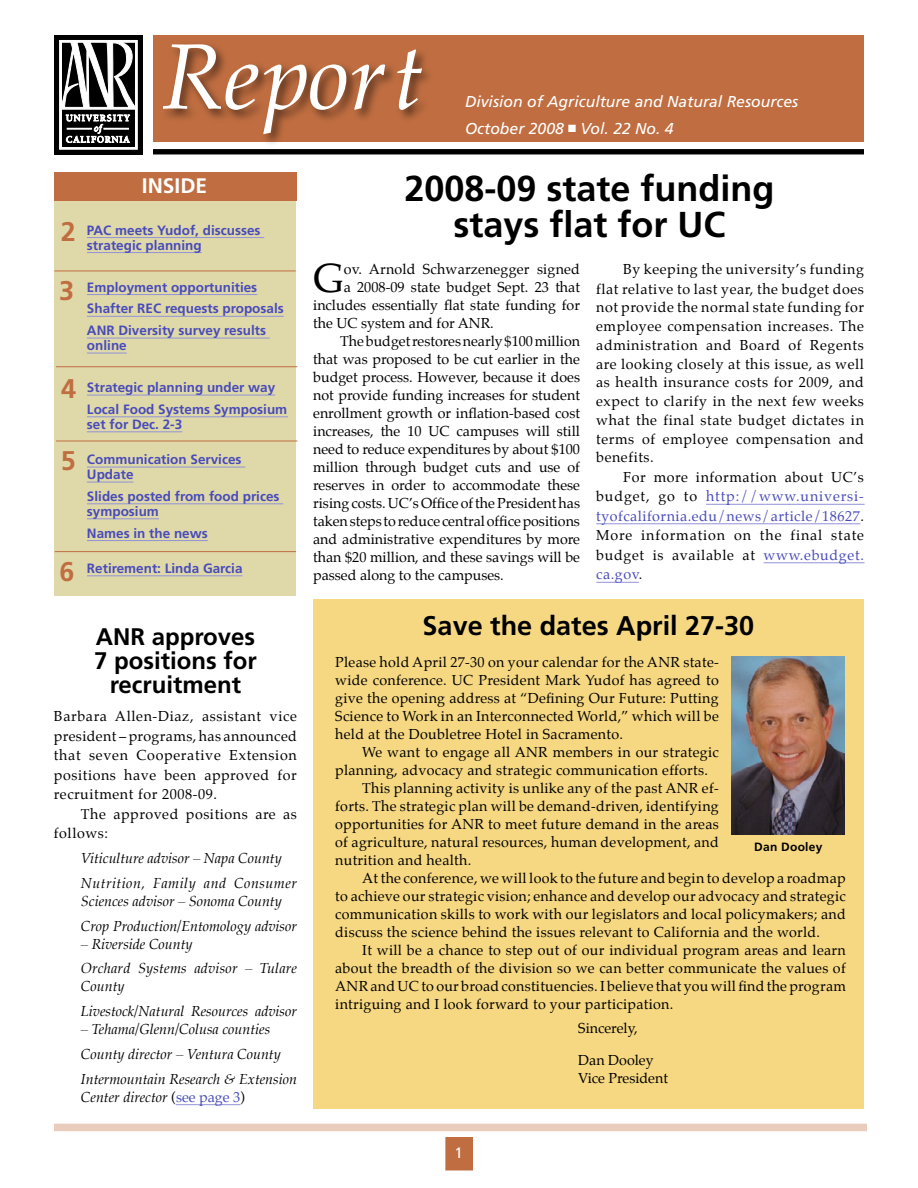
<style>
.page{position:relative;width:918px;height:1188px;background:#fff}
.page>*{position:absolute;margin:0;border:0;box-sizing:border-box;transform-origin:0 0}
.t1{font:italic 93px "Palatino";color:#fff}
.BodyTXT1{font:40.05px "Palatino";color:#000}
.Hed18{font:700 36px/36px "Frutiger";color:#000;text-align:center}
.Hed16{font:700 27px "Frutiger";color:#000}
.t2{font:700 27px "Frutiger";color:#c06e41}
.Hed14{font:700 24px/24px "Frutiger";color:#000;text-align:center}
.t3{font:700 21px "Frutiger";color:#fff}
.t4{font:italic 15.75px "Frutiger";color:#fff}
.t5{font:15px "Frutiger";color:#fff}
.BodyTXT2{font:14.25px/18px "Palatino";letter-spacing:.02em;color:#000;text-align:justify}
.BodyTXT1-2{font:14.25px/19.5px "Palatino";letter-spacing:.015em;color:#000;text-align:justify}
.BodyTXT1-3{font:italic 14.25px/18px "Palatino";color:#000}
.BodyTXT2-2{font:14.25px/19.5px "Palatino";letter-spacing:.04em;color:#000}
.BodyTXT2-3{font:14.25px "Palatino";color:#000}
.t6{font:700 13.5px/15px "Frutiger";color:#484bba}
.t7{font:700 12px "Frutiger";letter-spacing:.02em;color:#000}
.s1{color:#484bba}
.s2{font-style:normal}
.s3{font-style:normal;color:#484bba}
</style>
<div class="page">
<div style="left:446px;top:1138px;width:26px;height:32px;background:#c06e41"></div>
<div style="left:446px;top:1137px;width:27px;height:33px;border:1px solid #c06e41"></div>
<div style="left:54px;top:1124px;width:813px;height:7px;background:#e9ccbc"></div>
<div style="left:313px;top:599px;width:551px;height:509px;background:#f6d882"></div>
<div style="left:153px;top:35px;width:711px;height:107px;background:#c06e41"></div>
<div style="left:160px;top:39px;width:276px;height:110px;background:#000;opacity:.55"></div>
<div style="left:54px;top:35px;width:89px;height:120px;background:#000"></div>
<svg style="left:59px;top:40px;width:78px;height:109px"></svg>
<div style="left:153px;top:149px;width:711px;height:5px;background:#000"></div>
<div style="left:54px;top:201px;width:242px;height:395px;background:#dfd8a9"></div>
<div style="left:54px;top:172px;width:243px;height:29px;background:#c06e41"></div>
<hr style="left:54px;top:271px;width:242px;height:1px;background:#c06e41">
<hr style="left:56px;top:366px;width:241px;height:1px;background:#c06e41">
<hr style="left:87px;top:237px;width:177px;height:1px;background:#9193d6">
<hr style="left:87px;top:252px;width:115px;height:1px;background:#9193d6">
<hr style="left:87px;top:294px;width:170px;height:1px;background:#9193d6">
<hr style="left:87px;top:316px;width:197px;height:1px;background:#9193d6">
<hr style="left:87px;top:338px;width:183px;height:1px;background:#9193d6">
<hr style="left:87px;top:353px;width:40px;height:1px;background:#9193d6">
<hr style="left:87px;top:395px;width:188px;height:1px;background:#9193d6">
<hr style="left:87px;top:416px;width:201px;height:1px;background:#9193d6">
<hr style="left:87px;top:431px;width:95px;height:1px;background:#9193d6">
<hr style="left:87px;top:467px;width:158px;height:1px;background:#9193d6">
<hr style="left:87px;top:482px;width:47px;height:1px;background:#9193d6">
<hr style="left:87px;top:503px;width:196px;height:1px;background:#9193d6">
<hr style="left:87px;top:518px;width:72px;height:1px;background:#9193d6">
<hr style="left:87px;top:540px;width:121px;height:1px;background:#9193d6">
<hr style="left:87px;top:575px;width:156px;height:1px;background:#9193d6">
<hr style="left:706px;top:504px;width:159px;height:1px;background:#9193d6">
<hr style="left:596px;top:523px;width:264px;height:1px;background:#9193d6">
<hr style="left:764px;top:562px;width:101px;height:1px;background:#9193d6">
<hr style="left:596px;top:582px;width:43px;height:1px;background:#9193d6">
<hr style="left:176px;top:1104px;width:64px;height:1px;background:#9193d6">
<hr style="left:56px;top:441px;width:241px;height:1px;background:#c06e41">
<hr style="left:55px;top:551px;width:241px;height:1px;background:#c06e41">
<img style="left:732px;top:657px;width:112px;height:177px">
<p class="t1" style="left:162px;top:3px;width:263px">Report</p>
<p class="t4" style="left:465px;top:92px;width:335px">Division of Agriculture and Natural Resources</p>
<p class="t4" style="left:465px;top:119px;width:210px">October 2008 ■ Vol. 22 No. 4</p>
<p class="t2" style="left:61px;top:215px;width:17px">2</p>
<p class="t2" style="left:59px;top:275px;width:17px">3</p>
<p class="t2" style="left:61px;top:373px;width:17px">4</p>
<p class="t2" style="left:61px;top:445px;width:17px">5</p>
<p class="t2" style="left:59px;top:556px;width:17px">6</p>
<p class="t3" style="left:142px;top:174px;width:67px">INSIDE</p>
<p class="t6" style="left:87px;top:222px;width:175px">PAC meets Yudof, discusses strategic planning</p>
<p class="t6" style="left:87px;top:279px;width:172px">Employment opportunities</p>
<p class="t6" style="left:87px;top:301px;width:198px">Shafter REC requests proposals</p>
<p class="t6" style="left:87px;top:323px;width:181px">ANR Diversity survey results online</p>
<p class="t6" style="left:87px;top:380px;width:190px">Strategic planning under way</p>
<p class="t6" style="left:87px;top:402px;width:202px">Local Food Systems Symposium set for Dec. 2-3</p>
<p class="t6" style="left:87px;top:452px;width:156px">Communication Services<br>Update</p>
<p class="t6" style="left:87px;top:489px;width:194px">Slides posted from food prices symposium</p>
<p class="t6" style="left:87px;top:525px;width:122px">Names in the news</p>
<p class="t6" style="left:87px;top:561px;width:157px">Retirement: Linda Garcia</p>
<p class="Hed18" style="left:404px;top:170px;width:372px">2008-09 state funding stays flat for UC</p>
<p class="BodyTXT1" style="left:313px;top:245px;width:32px">G</p>
<p class="BodyTXT1-2" style="left:344px;top:259px;width:238px">ov. Arnold Schwarzenegger signed</p>
<p class="BodyTXT1-2" style="left:344px;top:277px;width:238px">a 2008-09 state budget Sept. 23 that</p>
<p class="BodyTXT1-2" style="left:313px;top:295px;width:268px">includes essentially flat state funding for</p>
<p class="BodyTXT1-2" style="left:313px;top:313px;width:182px">the UC system and for ANR.</p>
<p class="BodyTXT2" style="left:313px;top:332px;width:268px;text-indent:27px">The budget restores nearly $100 million that was proposed to be cut earlier in the budget process. However, because it does not provide funding increases for student enrollment growth or inflation-based cost increases, the 10 UC campuses will still need to reduce expenditures by about $100 million through budget cuts and use of reserves in order to accommodate these rising costs. UC’s Office of the President has taken steps to reduce central office positions and administrative expenditures by more than $20 million, and these savings will be passed along to the campuses.</p>
<p class="BodyTXT2" style="left:596px;top:260px;width:269px;line-height:18.9px;text-indent:27px">By keeping the university’s funding flat relative to last year, the budget does not provide the normal state funding for employee compensation increases. The administration and Board of Regents are looking closely at this issue, as well as health insurance costs for 2009, and expect to clarify in the next few weeks what the final state budget dictates in terms of employee compensation and benefits.</p>
<p class="BodyTXT2" style="left:596px;top:467px;width:269px;line-height:19.5px;text-indent:27px">For more information about UC’s budget, go to <span class="s1">http://www.universi&shy;tyofcalifornia.edu/news/article/18627</span>.<br>More information on the final state budget is available at <span class="s1">www.ebudget. ca.gov</span>.</p>
<p class="Hed14" style="left:94px;top:624px;width:164px">ANR approves<br>7 positions for recruitment</p>
<p class="BodyTXT1-2" style="left:54px;top:707px;width:244px">Barbara Allen-Diaz, assistant vice president – programs, has announced that seven Cooperative Extension positions have been approved for recruitment for 2008-09.</p>
<p class="BodyTXT2-2" style="left:54px;top:804px;width:244px;text-indent:27px">The approved positions are as follows:</p>
<p class="BodyTXT1-3" style="left:81px;top:849px;width:202px">Viticulture advisor – Napa County</p>
<p class="BodyTXT1-3" style="left:81px;top:874px;width:217px">Nutrition, Family and Consumer<br>Sciences advisor – Sonoma County</p>
<p class="BodyTXT1-3" style="left:81px;top:917px;width:218px">Crop Production/Entomology advisor</p>
<p class="BodyTXT1-3" style="left:81px;top:935px;width:113px">– Riverside County</p>
<p class="BodyTXT1-3" style="left:81px;top:960px;width:218px">Orchard Systems advisor – Tulare<br>County</p>
<p class="BodyTXT1-3" style="left:81px;top:1002px;width:218px">Livestock/Natural Resources advisor</p>
<p class="BodyTXT1-3" style="left:81px;top:1020px;width:191px">– Tehama/Glenn/Colusa counties</p>
<p class="BodyTXT1-3" style="left:81px;top:1045px;width:201px">County director – Ventura County</p>
<p class="BodyTXT1-3" style="left:81px;top:1070px;width:218px">Intermountain Research &amp; Extension<br>Center director <span class="s2">(</span><span class="s3">see page 3</span><span class="s2">)</span></p>
<p class="Hed16" style="left:423px;top:610px;width:333px">Save the dates April 27-30</p>
<p class="BodyTXT1-2" style="left:335px;top:653px;width:385px;line-height:18px">Please hold April 27-30 on your calendar for the ANR state&shy;wide conference. UC President Mark Yudof has agreed to give the opening address at “Defining Our Future: Putting Science to Work in an Interconnected World,” which will be held at the Doubletree Hotel in Sacramento.</p>
<p class="BodyTXT2" style="left:335px;top:743px;width:385px;text-indent:27px">We want to engage all ANR members in our strategic planning, advocacy and strategic communication efforts.</p>
<p class="BodyTXT2" style="left:335px;top:779px;width:385px;text-indent:27px">This planning activity is unlike any of the past ANR ef&shy;forts. The strategic plan will be demand-driven, identifying opportunities for ANR to meet future demand in the areas of agriculture, natural resources, human development, and nutrition and health.</p>
<p class="BodyTXT2" style="left:335px;top:869px;width:512px;text-indent:27px">At the conference, we will look to the future and begin to develop a roadmap to achieve our strategic vision; enhance and develop our advocacy and strategic communication skills to work with our legislators and local policymakers; and discuss the science behind the issues relevant to California and the world.</p>
<p class="BodyTXT2" style="left:335px;top:941px;width:512px;text-indent:27px">It will be a chance to step out of our individual program areas and learn about the breadth of the division so we can better communicate the values of ANR and UC to our broad constituencies. I believe that you will find the program intriguing and I look forward to your participation.</p>
<p class="BodyTXT2-3" style="left:578px;top:1017px;width:61px">Sincerely,</p>
<p class="BodyTXT2-3" style="left:578px;top:1048px;width:77px">Dan Dooley</p>
<p class="BodyTXT2-3" style="left:578px;top:1066px;width:91px">Vice President</p>
<p class="t7" style="left:754px;top:840px;width:70px">Dan Dooley</p>
<p class="t5" style="left:454px;top:1144px;width:10px">1</p>
</div>
